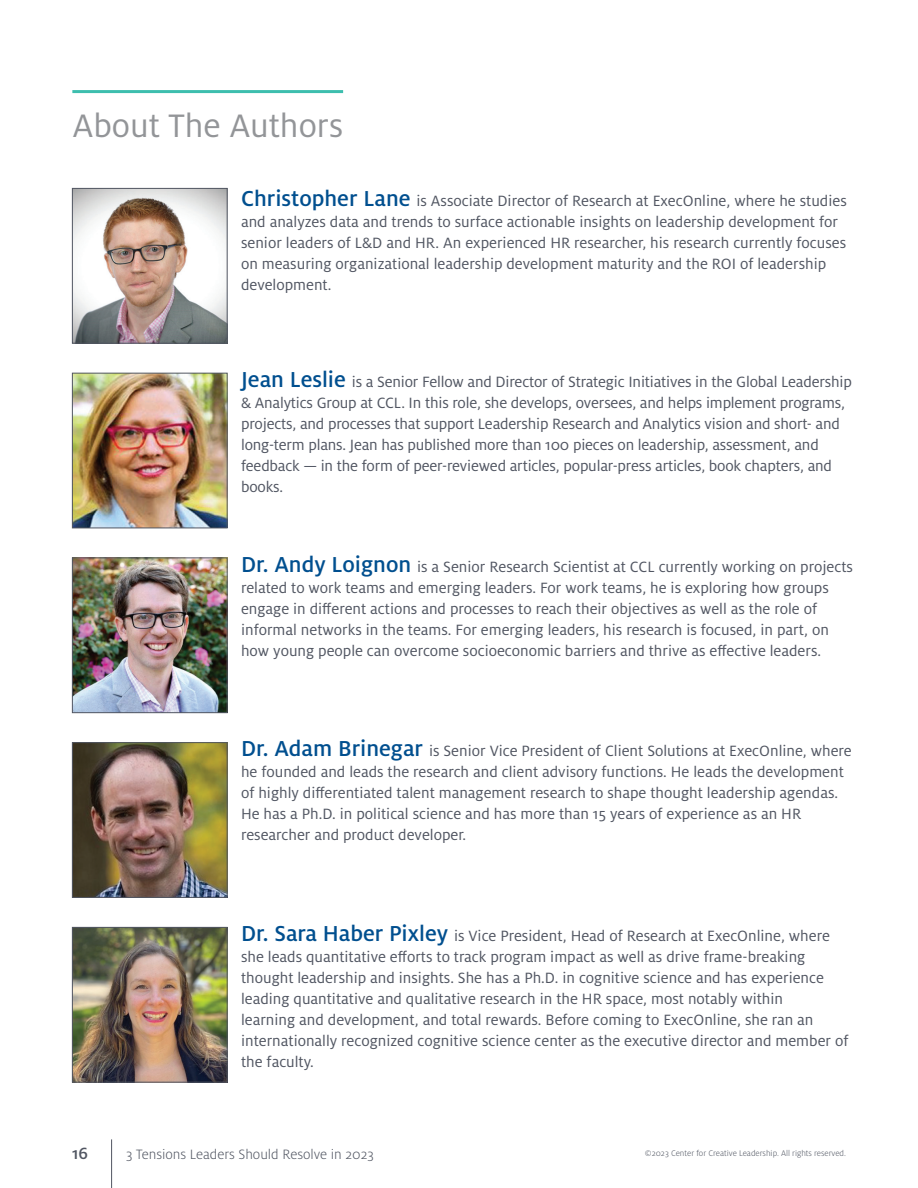
<style>
.page{position:relative;width:918px;height:1188px;background:#fff}
.page>*{position:absolute;margin:0;border:0;box-sizing:border-box;transform-origin:0 0}
.t1{font:36px "Milo Pro";color:#939598}
.t2{font:500 18px "Milo Pro";color:#515662}
.t3{font:16.5px/21px "Milo Pro";color:#515662}
.t4{font:300 15px "Milo Pro";color:#515662}
.t5{font:300 9px "Milo Pro";color:#515662}
.s1{font-weight:500;font-size:24px;color:#004f8f}
</style>
<div class="page">
<hr style="left:111px;top:1139px;width:1px;height:49px;background:#515662">
<hr style="left:72px;top:90px;width:271px;height:3px;background:#3dbeae">
<img style="left:74px;top:190px;width:152px;height:152px">
<div style="left:72px;top:188px;width:156px;height:156px;border:1px solid #515662"></div>
<img style="left:74px;top:375px;width:152px;height:151px">
<div style="left:72px;top:373px;width:156px;height:155px;border:1px solid #515662"></div>
<img style="left:74px;top:929px;width:152px;height:152px">
<div style="left:72px;top:927px;width:156px;height:156px;border:1px solid #515662"></div>
<img style="left:74px;top:744px;width:152px;height:152px">
<div style="left:72px;top:742px;width:156px;height:156px;border:1px solid #515662"></div>
<img style="left:74px;top:560px;width:152px;height:151px">
<div style="left:72px;top:558px;width:156px;height:155px;border:1px solid #515662"></div>
<h1 class="t1" style="left:72px;top:105px;width:272px">About The Authors</h1>
<p class="t3" style="left:241px;top:190px;width:607px"><span class="s1">Christopher Lane</span> is Associate Director of Research at ExecOnline, where he studies and analyzes data and trends to surface actionable insights on leadership development for senior leaders of L&amp;D and HR. An experienced HR researcher, his research currently focuses on measuring organizational leadership development maturity and the ROI of leadership development.</p>
<p class="t3" style="left:241px;top:372px;width:612px"><span class="s1">Jean Leslie</span> is a Senior Fellow and Director of Strategic Initiatives in the Global Leadership &amp; Analytics Group at CCL. In this role, she develops, oversees, and helps implement programs, projects, and processes that support Leadership Research and Analytics vision and short- and long-term plans. Jean has published more than 100 pieces on leadership, assessment, and feedback — in the form of peer-reviewed articles, popular-press articles, book chapters, and books.</p>
<p class="t3" style="left:241px;top:556px;width:613px"><span class="s1">Dr. Andy Loignon</span> is a Senior Research Scientist at CCL currently working on projects related to work teams and emerging leaders. For work teams, he is exploring how groups engage in different actions and processes to reach their objectives as well as the role of informal networks in the teams. For emerging leaders, his research is focused, in part, on how young people can overcome socioeconomic barriers and thrive as effective leaders.</p>
<p class="t3" style="left:241px;top:741px;width:612px"><span class="s1">Dr. Adam Brinegar</span> is Senior Vice President of Client Solutions at ExecOnline, where he founded and leads the research and client advisory functions. He leads the development of highly differentiated talent management research to shape thought leadership agendas.<br>He has a Ph.D. in political science and has more than 15 years of experience as an HR researcher and product developer.</p>
<p class="t3" style="left:241px;top:925px;width:609px"><span class="s1">Dr. Sara Haber Pixley</span> is Vice President, Head of Research at ExecOnline, where she leads quantitative efforts to track program impact as well as drive frame-breaking thought leadership and insights. She has a Ph.D. in cognitive science and has experience leading quantitative and qualitative research in the HR space, most notably within<br>learning and development, and total rewards. Before coming to ExecOnline, she ran an internationally recognized cognitive science center as the executive director and member of the faculty.</p>
<p class="t2" style="left:72px;top:1144px;width:17px">16</p>
<p class="t4" style="left:126px;top:1146px;width:249px">3 Tensions Leaders Should Resolve in 2023</p>
<p class="t5" style="left:645px;top:1148px;width:203px">©2023 Center for Creative Leadership. All rights reserved.</p>
</div>
